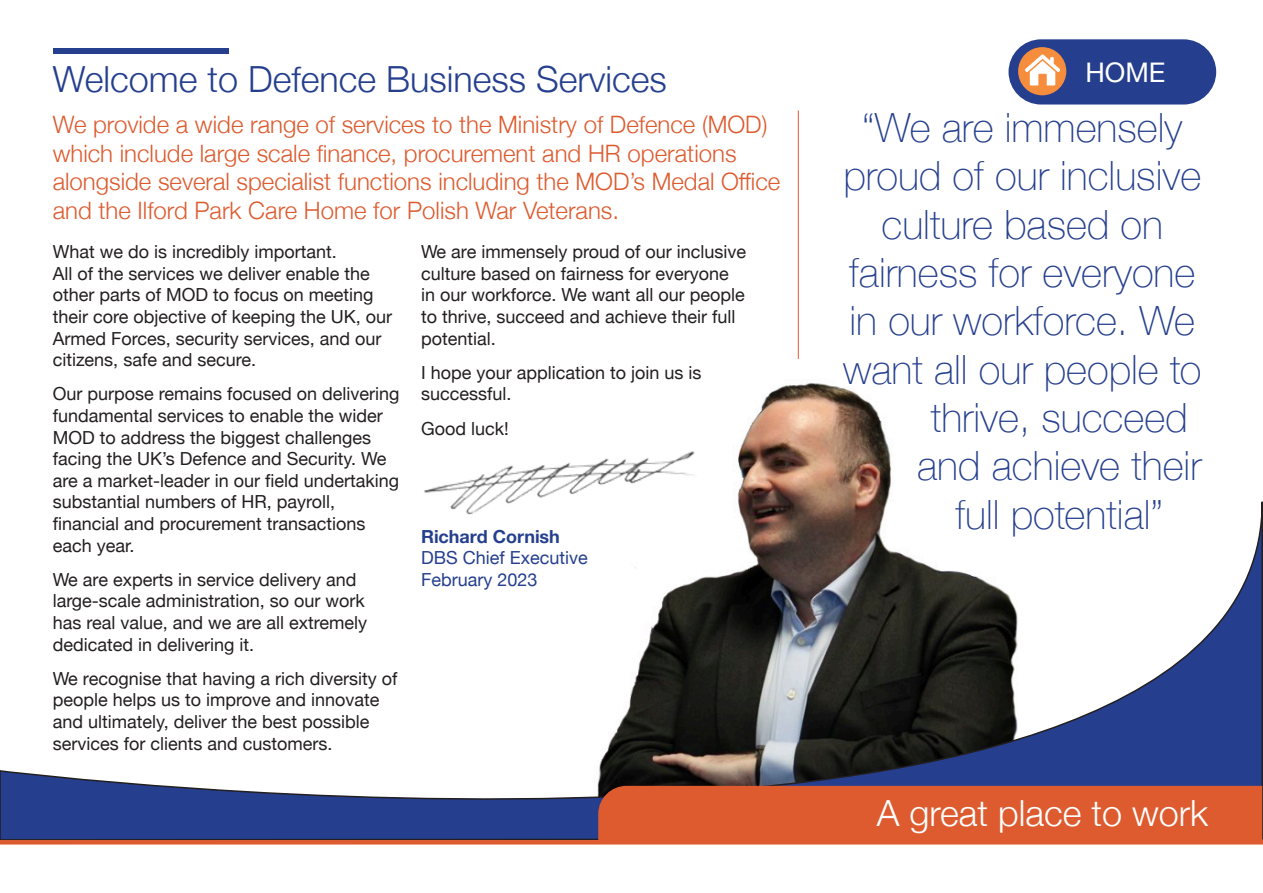
<style>
.page{position:relative;width:1263px;height:893px;background:#fff}
.page>*{position:absolute;margin:0;border:0;box-sizing:border-box;transform-origin:0 0}
.t1{font:100 40.35px "Helvetica Neue";color:#253f8e}
.t2{font:300 36px "Helvetica Neue";color:#253f8e}
.t3{font:300 36px "Helvetica Neue";color:#fff}
.t4{font:27px "Helvetica Neue";color:#fff}
.t5{font:300 24px/28.8px "Helvetica Neue";color:#dd5b2f}
.t6{font:18px/21.6px "Helvetica Neue";color:#231f20}
.t7{font:18px "Helvetica Neue";color:#253f8e}
.t8{font:700 18px "Helvetica Neue";color:#253f8e}
</style>
<div class="page">
<div style="left:1008px;top:39px;width:208px;height:66px;background:#253f8e;border-radius:33px"></div>
<div style="left:1018px;top:47px;width:48px;height:48px;background:#f68d3c;border-radius:50%"></div>
<svg style="left:1025px;top:54px;width:35px;height:31px"></svg>
<img style="left:738px;top:358px;width:153px;height:142px">
<svg style="left:0;top:500px;width:1263px;height:345px"></svg>
<hr style="left:0;top:840px;width:1263px;height:4px;background:#dd5b2f">
<div style="left:598px;top:786px;width:664px;height:54px;background:#dd5b2f"></div>
<img style="left:410px;top:451px;width:294px;height:83px">
<div style="left:53px;top:49px;width:176px;height:5px;background:#253f8e"></div>
<hr style="left:798px;top:111px;width:1px;height:248px;background:#dd5b2f">
<p class="t2" style="left:53px;top:50px;width:616px">Welcome to Defence Business Services</p>
<p class="t5" style="left:53px;top:108px;width:729px">We provide a wide range of services to the Ministry of Defence (MOD) which include large scale finance, procurement and HR operations alongside several specialist functions including the MOD’s Medal Office and the Ilford Park Care Home for Polish War Veterans.</p>
<p class="t6" style="left:53px;top:242px;width:341px">What we do is incredibly important.<br>All of the services we deliver enable the other parts of MOD to focus on meeting their core objective of keeping the UK, our Armed Forces, security services, and our citizens, safe and secure.</p>
<p class="t6" style="left:53px;top:384px;width:348px">Our purpose remains focused on delivering fundamental services to enable the wider MOD to address the biggest challenges facing the UK’s Defence and Security. We are a market-leader in our field undertaking substantial numbers of HR, payroll, financial and procurement transactions each year.</p>
<p class="t6" style="left:53px;top:570px;width:316px">We are experts in service delivery and large-scale administration, so our work has real value, and we are all extremely dedicated in delivering it.</p>
<p class="t6" style="left:53px;top:669px;width:346px">We recognise that having a rich diversity of people helps us to improve and innovate and ultimately, deliver the best possible services for clients and customers.</p>
<p class="t6" style="left:421px;top:242px;width:327px">We are immensely proud of our inclusive culture based on fairness for everyone in our workforce. We want all our people to thrive, succeed and achieve their full potential.</p>
<p class="t6" style="left:421px;top:363px;width:282px">I hope your application to join us is successful.</p>
<p class="t6" style="left:421px;top:418px;width:89px">Good luck!</p>
<p class="t8" style="left:421px;top:522px;width:140px">Richard Cornish</p>
<p class="t7" style="left:421px;top:545px;width:168px">DBS Chief Executive</p>
<p class="t7" style="left:421px;top:566px;width:118px">February 2023</p>
<h3 class="t4" style="left:1085px;top:53px;width:82px">HOME</h3>
<p class="t1" style="left:862px;top:97px;width:322px">“We are immensely</p>
<p class="t1" style="left:843px;top:145px;width:359px">proud of our inclusive</p>
<p class="t1" style="left:881px;top:194px;width:283px">culture based on</p>
<p class="t1" style="left:849px;top:242px;width:348px">fairness for everyone</p>
<p class="t1" style="left:849px;top:290px;width:347px">in our workforce. We</p>
<p class="t1" style="left:843px;top:339px;width:360px">want all our people to</p>
<p class="t1" style="left:931px;top:387px;width:258px">thrive, succeed</p>
<p class="t1" style="left:917px;top:435px;width:286px">and achieve their</p>
<p class="t1" style="left:955px;top:484px;width:209px">full potential”</p>
<p class="t3" style="left:877px;top:784px;width:333px">A great place to work</p>
</div>
